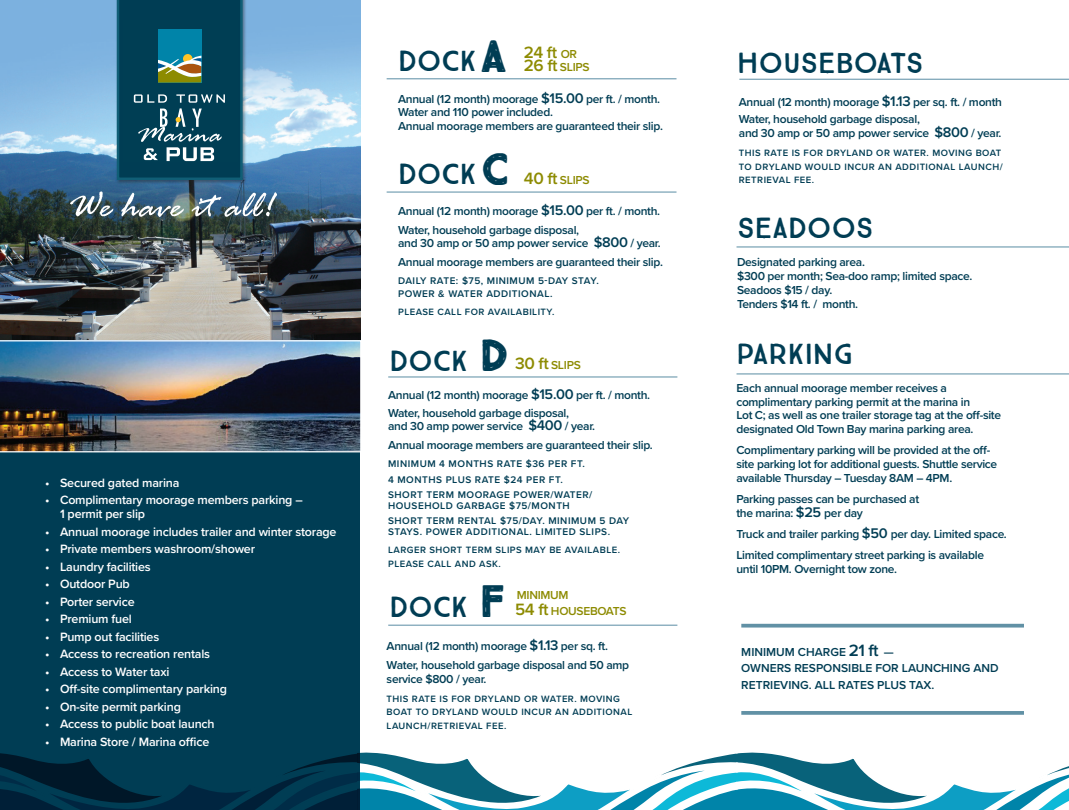
<style>
.page{position:relative;width:1069px;height:810px;background:#fff}
.page>*{position:absolute;margin:0;border:0;box-sizing:border-box;transform-origin:0 0}
.t1{font:900 45.25px "True North Rough";color:#003d54}
.t2{font:29px "True North";color:#003d54}
.t3{font:600 17px "Proxima Nova";color:#8d8b02}
.t4{font:600 12.5px "Proxima Nova";letter-spacing:-.015em;color:#fff}
.t5{font:600 12px/13.8px "Proxima Nova";letter-spacing:-.025em;color:#003d54}
.t6{font:600 12px/16.2px "Proxima Nova";color:#003d54}
.t7{font:600 12px "Proxima Nova";letter-spacing:-.025em;color:#8d8b02}
.t8{font:600 10px/11.2px "Proxima Nova";letter-spacing:.05em;color:#003d54}
.t9{font:600 9.5px/13.8px "Proxima Nova";letter-spacing:.05em;color:#003d54}
.s1{font-size:12px}
.s2{font-size:17px}
.s3{font-size:14.5px}
</style>
<div class="page">
<div style="left:0;top:0;width:360px;height:810px;background:#003d54"></div>
<hr style="left:387px;top:78px;width:289px;height:1px;background:#7ba4b6">
<hr style="left:736px;top:246px;width:333px;height:2px;background:#7ba4b6">
<hr style="left:736px;top:373px;width:333px;height:2px;background:#7ba4b6">
<hr style="left:388px;top:376px;width:289px;height:2px;background:#7ba4b6">
<hr style="left:388px;top:625px;width:289px;height:1px;background:#7ba4b6">
<hr style="left:387px;top:191px;width:289px;height:2px;background:#7ba4b6">
<hr style="left:739px;top:79px;width:330px;height:1px;background:#7ba4b6">
<img style="left:0;top:0;width:360px;height:340px">
<div style="left:115px;top:0;width:132px;height:185px;background:#231f20;opacity:.45"></div>
<svg style="left:117px;top:0;width:126px;height:180px"></svg>
<svg style="left:0;top:752px;width:1069px;height:58px"></svg>
<img style="left:0;top:340px;width:361px;height:112px">
<svg style="left:741px;top:624px;width:283px;height:4px"></svg>
<svg style="left:741px;top:711px;width:283px;height:4px"></svg>
<svg style="left:70px;top:191px;width:43px;height:25px"></svg>
<svg style="left:121px;top:193px;width:63px;height:24px;background:#678395"></svg>
<svg style="left:192px;top:192px;width:85px;height:25px;background:#647f93"></svg>
<p class="t4" style="left:45px;top:473px;width:136px">• Secured gated marina</p>
<p class="t4" style="left:45px;top:491px;width:259px">• Complimentary moorage members parking –</p>
<p class="t4" style="left:60px;top:505px;width:87px">1 permit per slip</p>
<p class="t4" style="left:45px;top:522px;width:293px">• Annual moorage includes trailer and winter storage</p>
<p class="t4" style="left:45px;top:540px;width:211px">• Private members washroom/shower</p>
<p class="t4" style="left:45px;top:557px;width:107px">• Laundry facilities</p>
<p class="t4" style="left:45px;top:575px;width:86px">• Outdoor Pub</p>
<p class="t4" style="left:45px;top:592px;width:91px">• Porter service</p>
<p class="t4" style="left:45px;top:610px;width:88px">• Premium fuel</p>
<p class="t4" style="left:45px;top:627px;width:116px">• Pump out facilities</p>
<p class="t4" style="left:45px;top:645px;width:167px">• Access to recreation rentals</p>
<p class="t4" style="left:45px;top:662px;width:126px">• Access to Water taxi</p>
<p class="t4" style="left:45px;top:680px;width:184px">• Off-site complimentary parking</p>
<p class="t4" style="left:45px;top:697px;width:137px">• On-site permit parking</p>
<p class="t4" style="left:45px;top:715px;width:171px">• Access to public boat launch</p>
<p class="t4" style="left:45px;top:732px;width:166px">• Marina Store / Marina office</p>
<p class="t2" style="left:398px;top:44px;width:80px">DOCK</p>
<p class="t1" style="left:480px;top:28px;width:28px">A</p>
<p class="t3" style="left:524px;top:39px;width:55px">24 ft <span class="s1">OR</span></p>
<p class="t7" style="left:524px;top:58px;width:67px"><span class="s2">26 ft</span> SLIPS</p>
<p class="t5" style="left:398px;top:91px;width:264px">Annual (12 month) moorage <span class="s3">$15.00</span> per ft. / month.</p>
<p class="t5" style="left:398px;top:105px;width:156px">Water and 110 power included.</p>
<p class="t5" style="left:398px;top:119px;width:266px">Annual moorage members are guaranteed their slip.</p>
<p class="t2" style="left:398px;top:157px;width:80px">DOCK</p>
<p class="t1" style="left:480px;top:141px;width:30px">C</p>
<p class="t7" style="left:524px;top:171px;width:67px"><span class="s2">40 ft</span> SLIPS</p>
<p class="t5" style="left:398px;top:204px;width:264px">Annual (12 month) moorage <span class="s3">$15.00</span> per ft. / month.</p>
<p class="t5" style="left:398px;top:222px;width:183px">Water, household garbage disposal,</p>
<p class="t5" style="left:398px;top:236px;width:264px">and 30 amp or 50 amp power service <span class="s3">$800</span> / year.</p>
<p class="t5" style="left:398px;top:255px;width:266px">Annual moorage members are guaranteed their slip.</p>
<p class="t8" style="left:398px;top:274px;width:202px">DAILY RATE: $75, MINIMUM 5-DAY STAY.</p>
<p class="t8" style="left:398px;top:288px;width:156px">POWER &amp; WATER ADDITIONAL.</p>
<p class="t9" style="left:398px;top:304px;width:158px">PLEASE CALL FOR AVAILABILITY.</p>
<p class="t2" style="left:389px;top:343px;width:80px">DOCK</p>
<p class="t1" style="left:479px;top:328px;width:31px">D</p>
<p class="t7" style="left:515px;top:356px;width:67px"><span class="s2">30 ft</span> SLIPS</p>
<p class="t5" style="left:388px;top:388px;width:264px">Annual (12 month) moorage <span class="s3">$15.00</span> per ft. / month.</p>
<p class="t5" style="left:388px;top:405px;width:183px">Water, household garbage disposal,</p>
<p class="t5" style="left:388px;top:419px;width:209px">and 30 amp power service <span class="s3">$400</span> / year.</p>
<p class="t5" style="left:388px;top:438px;width:266px">Annual moorage members are guaranteed their slip.</p>
<p class="t8" style="left:388px;top:457px;width:198px">MINIMUM 4 MONTHS RATE $36 PER FT.</p>
<p class="t8" style="left:388px;top:474px;width:176px">4 MONTHS PLUS RATE $24 PER FT.</p>
<p class="t8" style="left:388px;top:489px;width:206px">SHORT TERM MOORAGE POWER/WATER/</p>
<p class="t8" style="left:388px;top:500px;width:183px">HOUSEHOLD GARBAGE $75/MONTH</p>
<p class="t8" style="left:388px;top:515px;width:243px">SHORT TERM RENTAL $75/DAY. MINIMUM 5 DAY<br>STAYS. POWER ADDITIONAL. LIMITED SLIPS.</p>
<p class="t9" style="left:388px;top:542px;width:233px">LARGER SHORT TERM SLIPS MAY BE AVAILABLE.</p>
<p class="t9" style="left:388px;top:556px;width:114px">PLEASE CALL AND ASK.</p>
<p class="t2" style="left:389px;top:589px;width:80px">DOCK</p>
<p class="t1" style="left:479px;top:574px;width:28px">F</p>
<p class="t7" style="left:517px;top:586px;width:53px">MINIMUM</p>
<p class="t7" style="left:515px;top:602px;width:113px"><span class="s2">54 ft</span> HOUSEBOATS</p>
<p class="t5" style="left:387px;top:639px;width:223px">Annual (12 month) moorage <span class="s3">$1.13</span> per sq. ft.</p>
<p class="t5" style="left:387px;top:658px;width:244px">Water, household garbage disposal and 50 amp service $800 / year.</p>
<p class="t9" style="left:387px;top:691px;width:247px">THIS RATE IS FOR DRYLAND OR WATER. MOVING<br>BOAT TO DRYLAND WOULD INCUR AN ADDITIONAL<br>LAUNCH/RETRIEVAL FEE.</p>
<p class="t2" style="left:737px;top:46px;width:188px">HOUSEBOATS</p>
<p class="t5" style="left:739px;top:95px;width:265px">Annual (12 month) moorage <span class="s3">$1.13</span> per sq. ft. / month</p>
<p class="t5" style="left:739px;top:112px;width:183px">Water, household garbage disposal,</p>
<p class="t5" style="left:739px;top:126px;width:264px">and 30 amp or 50 amp power service <span class="s3">$800</span> / year.</p>
<p class="t9" style="left:739px;top:145px;width:265px">THIS RATE IS FOR DRYLAND OR WATER. MOVING BOAT<br>TO DRYLAND WOULD INCUR AN ADDITIONAL LAUNCH/<br>RETRIEVAL FEE.</p>
<p class="t2" style="left:737px;top:211px;width:138px">SEADOOS</p>
<p class="t5" style="left:737px;top:255px;width:129px">Designated parking area.</p>
<p class="t5" style="left:737px;top:269px;width:237px">$300 per month; Sea-doo ramp; limited space.</p>
<p class="t5" style="left:737px;top:283px;width:97px">Seadoos $15 / day.</p>
<p class="t5" style="left:737px;top:296px;width:123px">Tenders $14 ft. / month.</p>
<p class="t2" style="left:736px;top:337px;width:118px">PARKING</p>
<p class="t5" style="left:736px;top:381px;width:235px">Each annual moorage member receives a complimentary parking permit at the marina in</p>
<p class="t5" style="left:736px;top:408px;width:266px">Lot C; as well as one trailer storage tag at the off-site designated Old Town Bay marina parking area.</p>
<p class="t5" style="left:736px;top:443px;width:262px">Complimentary parking will be provided at the off&shy;site parking lot for additional guests. Shuttle service available Thursday – Tuesday 8AM – 4PM.</p>
<p class="t5" style="left:736px;top:492px;width:184px">Parking passes can be purchased at</p>
<p class="t5" style="left:736px;top:506px;width:128px">the marina: <span class="s3">$25</span> per day</p>
<p class="t5" style="left:736px;top:527px;width:272px">Truck and trailer parking <span class="s3">$50</span> per day. Limited space.</p>
<p class="t5" style="left:736px;top:548px;width:249px">Limited complimentary street parking is available</p>
<p class="t5" style="left:736px;top:562px;width:162px">until 10PM. Overnight tow zone.</p>
<p class="t6" style="left:741px;top:644px;width:154px">MINIMUM CHARGE <span class="s2">21 ft</span> —</p>
<p class="t6" style="left:741px;top:660px;width:259px">OWNERS RESPONSIBLE FOR LAUNCHING AND<br>RETRIEVING. ALL RATES PLUS TAX.</p>
</div>
